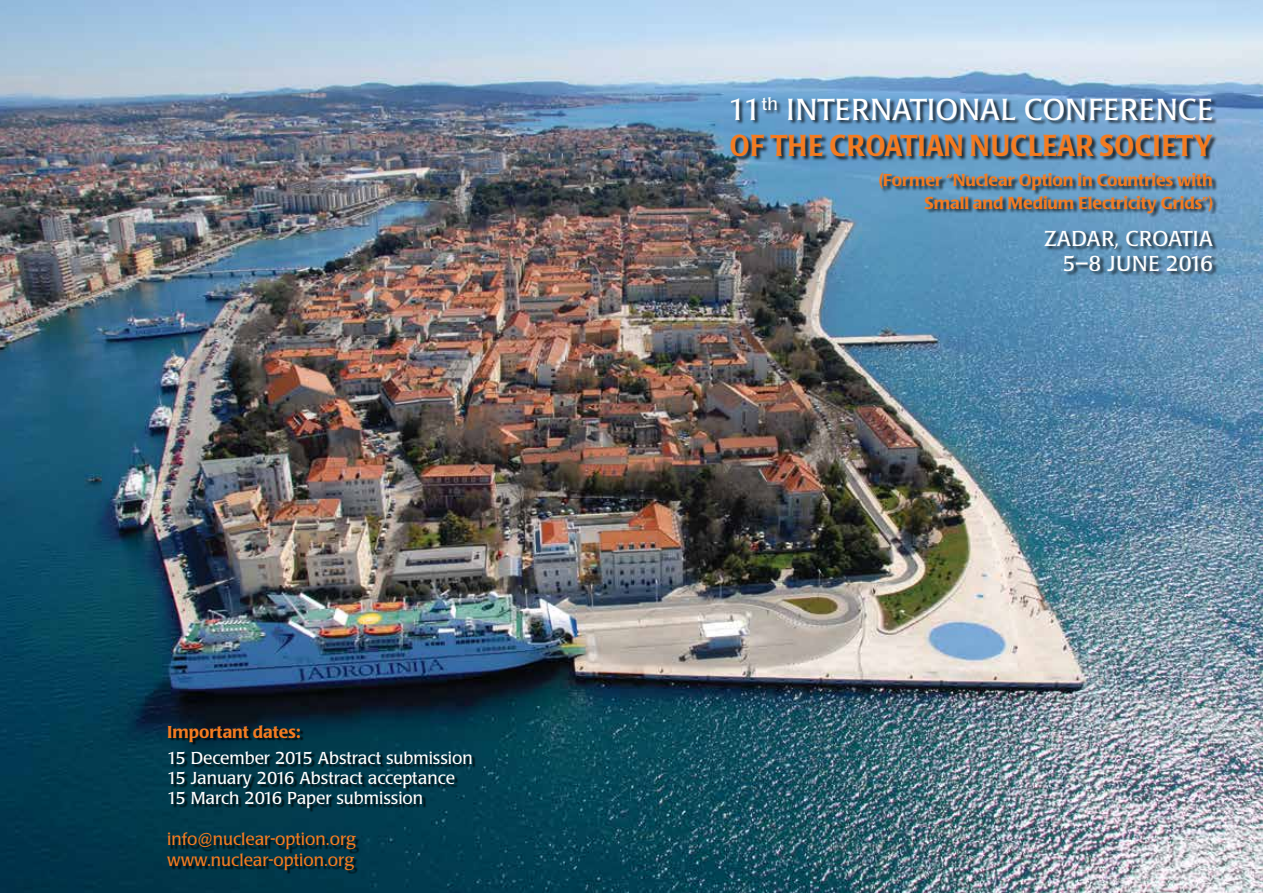
<style>
.page{position:relative;width:1263px;height:893px;background:#fff}
.page>*{position:absolute;margin:0;border:0;box-sizing:border-box;transform-origin:0 0}
.t1{font:500 30px/36.2px "Poppl Laudatio";letter-spacing:.02em;color:#f47b20;scale:.88 1}
.t2{font:21.3px/24.6px "Poppl Laudatio";letter-spacing:.01em;color:#fff;text-align:right}
.t3{font:17.1px/20.1px "Poppl Laudatio";color:#fff}
.t4{font:500 17.1px/22.5px "Poppl Laudatio";color:#f47b20;text-align:right}
.t5{font:17.1px/20.1px "Poppl Laudatio";color:#f47b20}
.s1{font-weight:400;color:#fff}
</style>
<div class="page">
<img style="left:0;top:0;width:1263px;height:893px">
<div style="left:731px;top:98px;width:487px;height:178px;background:#000;opacity:.75"></div>
<div style="left:169px;top:727px;width:307px;height:147px;background:#000;opacity:.75"></div>
<p class="t4" style="left:167px;top:721px;width:135px">Important dates:</p>
<p class="t3" style="left:167px;top:748px;width:307px">15 December 2015 Abstract submission<br>15 January 2016 Abstract acceptance<br>15 March 2016 Paper submission</p>
<p class="t5" style="left:167px;top:830px;width:190px">info@nuclear-option.org www.nuclear-option.org</p>
<h1 class="t1" style="left:728px;top:92px;width:552px"><span class="s1">11</span><sup>th</sup> <span class="s1">INTERNATIONAL CONFERENCE<br></span>OF THE CROATIAN NUCLEAR SOCIETY</h1>
<p class="t4" style="left:879px;top:169px;width:336px">(Former “Nuclear Option in Countries with<br>Small and Medium Electricity Grids”)</p>
<p class="t2" style="left:1044px;top:227px;width:170px">ZADAR, CROATIA<br>5–8 JUNE 2016</p>
</div>
